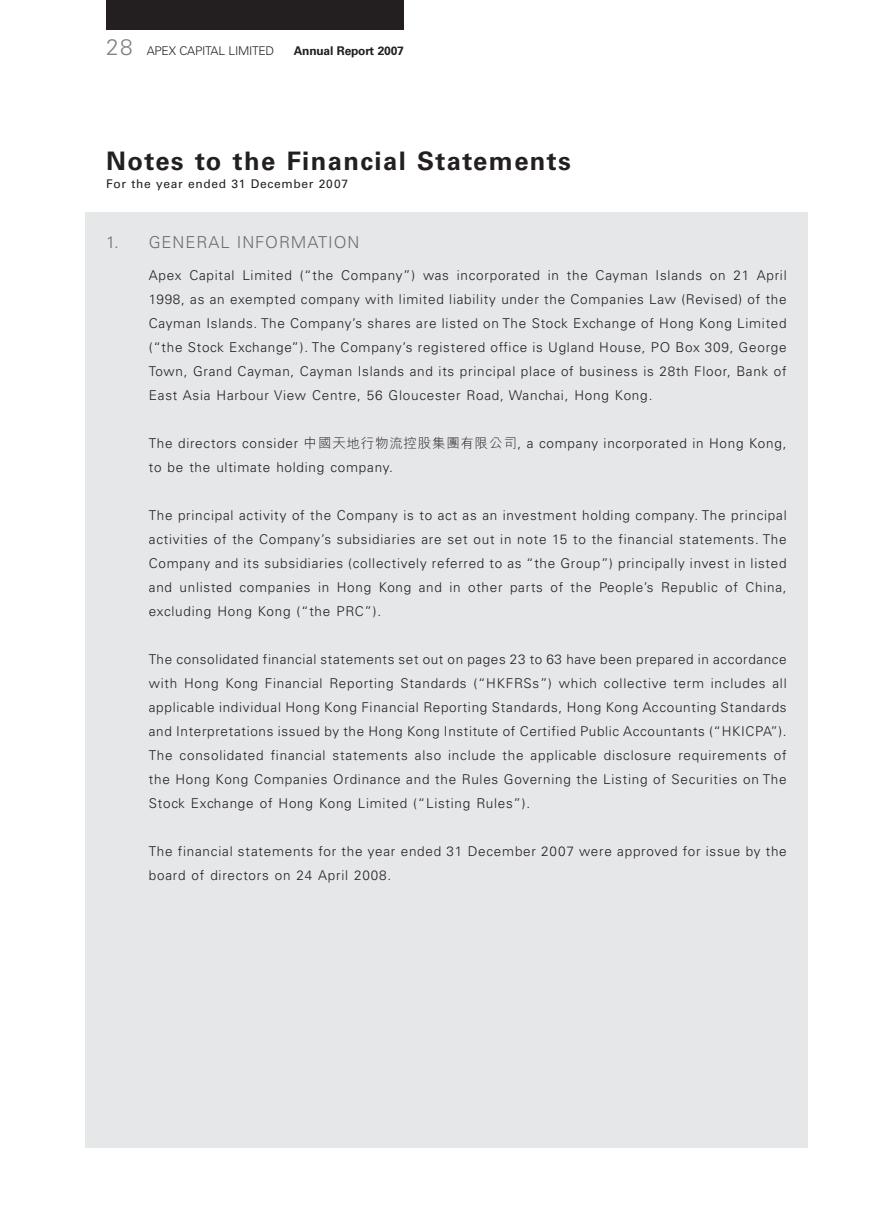
<style>
.page{position:relative;width:893px;height:1212px;background:#fff}
.page>*{position:absolute;margin:0;border:0;box-sizing:border-box;transform-origin:0 0}
.t1{font:700 25.5px "Univers LT Std";letter-spacing:.055em;color:#231f20}
.t2{font:300 16.5px "Univers LT Std";letter-spacing:.055em;color:#6c6d70}
.t3{font:300 13.5px/24px "Univers LT Std";letter-spacing:.055em;color:#231f20;text-align:justify}
.t4{font:12px "Univers LT Std";letter-spacing:.055em;color:#231f20}
.t5{font:300 12px "Univers LT Std";letter-spacing:-.02em;color:#231f20}
.t6{font:700 12px "Univers LT Std";letter-spacing:-.02em;color:#231f20}
.s1{font-size:22.5px;color:#808285}
.s2{font-family:"M Hei HK Light E Ten B5 H";font-weight:400}
</style>
<div class="page">
<div style="left:106px;top:0;width:298px;height:30px;background:#231f20"></div>
<div style="left:85px;top:213px;width:723px;height:935px;background:#e6e7e9"></div>
<p class="t5" style="left:106px;top:46px;width:169px"><span class="s1">28</span> APEX CAPITAL LIMITED</p>
<p class="t6" style="left:294px;top:46px;width:112px">Annual Report 2007</p>
<h1 class="t1" style="left:106px;top:152px;width:466px">Notes to the Financial Statements</h1>
<p class="t4" style="left:106px;top:177px;width:243px">For the year ended 31 December 2007</p>
<p class="t2" style="left:106px;top:235px;width:255px">1. GENERAL INFORMATION</p>
<p class="t3" style="left:149px;top:264px;width:639px">Apex Capital Limited (“the Company”) was incorporated in the Cayman Islands on 21 April 1998, as an exempted company with limited liability under the Companies Law (Revised) of the Cayman Islands. The Company’s shares are listed on The Stock Exchange of Hong Kong Limited (“the Stock Exchange”). The Company’s registered office is Ugland House, PO Box 309, George Town, Grand Cayman, Cayman Islands and its principal place of business is 28th Floor, Bank of East Asia Harbour View Centre, 56 Gloucester Road, Wanchai, Hong Kong.</p>
<p class="t3" style="left:149px;top:432px;width:639px">The directors consider <span class="s2">中國天地行物流控股集團有限公司</span>, a company incorporated in Hong Kong, to be the ultimate holding company.</p>
<p class="t3" style="left:149px;top:504px;width:639px">The principal activity of the Company is to act as an investment holding company. The principal activities of the Company’s subsidiaries are set out in note 15 to the financial statements. The Company and its subsidiaries (collectively referred to as “the Group”) principally invest in listed and unlisted companies in Hong Kong and in other parts of the People’s Republic of China, excluding Hong Kong (“the PRC”).</p>
<p class="t3" style="left:149px;top:648px;width:639px">The consolidated financial statements set out on pages 23 to 63 have been prepared in accordance with Hong Kong Financial Reporting Standards (“HKFRSs”) which collective term includes all applicable individual Hong Kong Financial Reporting Standards, Hong Kong Accounting Standards and Interpretations issued by the Hong Kong Institute of Certified Public Accountants (“HKICPA”).<br>The consolidated financial statements also include the applicable disclosure requirements of the Hong Kong Companies Ordinance and the Rules Governing the Listing of Securities on The Stock Exchange of Hong Kong Limited (“Listing Rules”).</p>
<p class="t3" style="left:149px;top:840px;width:639px">The financial statements for the year ended 31 December 2007 were approved for issue by the board of directors on 24 April 2008.</p>
</div>
